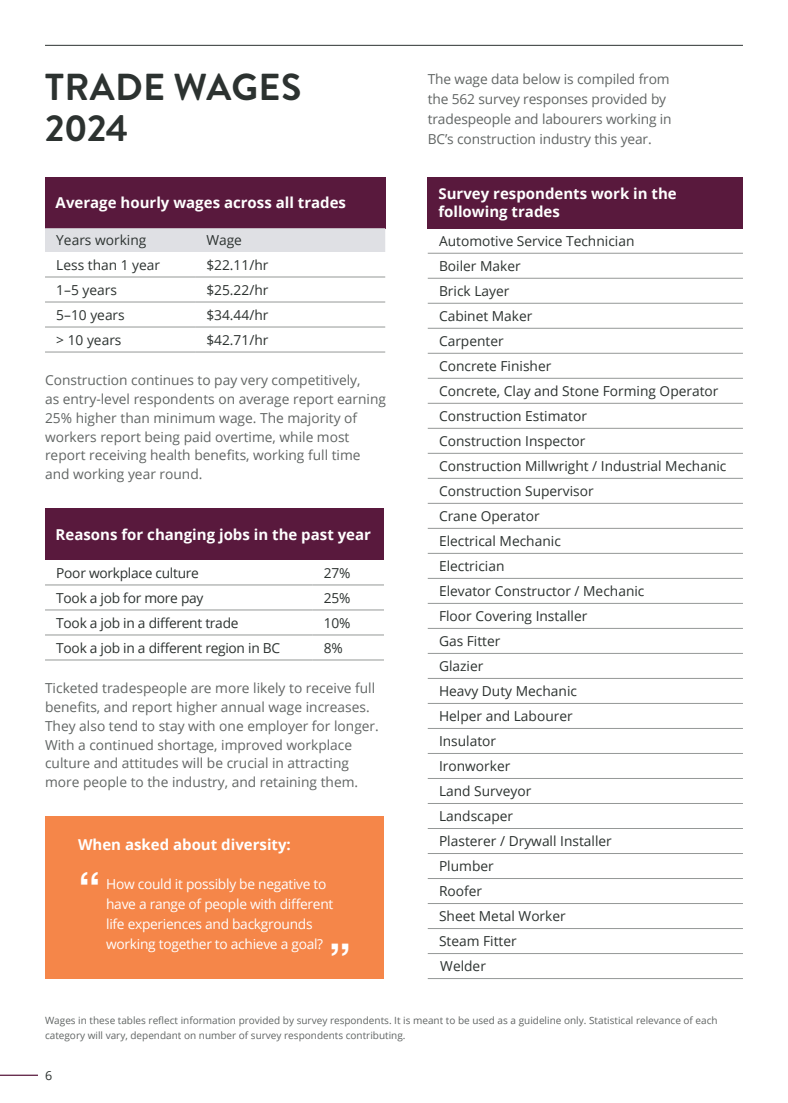
<style>
.page{position:relative;width:788px;height:1103px;background:#fff}
.page>*{position:absolute;margin:0;border:0;box-sizing:border-box;transform-origin:0 0}
.Body_Text{font:700 45px "Helvetica";color:#fff}
.t1{font:700 37.5px/41.2px "Brandon Grotesque";letter-spacing:.01em;color:#2c3230}
.t2{font:700 15px/18px "Open Sans";color:#fff}
.Body_Text-2{font:13.75px/18.8px "Open Sans";color:#616564}
.Body_Text-3{font:13.75px "Open Sans";color:#2c3230}
.Body_Text-4{font:13.75px/20px "Open Sans";letter-spacing:-.02em;color:#fff}
.Body_Text-5{font:13.75px "Open Sans";letter-spacing:-.02em;color:#2c3230}
.t3{font:12.5px "Open Sans";color:#2c3230}
.Body_Text-6{font:10px/15px "Open Sans";color:#616564}
</style>
<div class="page">
<hr style="left:0;top:1074px;width:38px;height:1px;background:#59193d">
<div style="left:45px;top:177px;width:340px;height:51px;background:#59193d"></div>
<div style="left:45px;top:228px;width:340px;height:24px;background:#dfe0e4"></div>
<hr style="left:45px;top:352px;width:150px;height:1px;background:#959897">
<hr style="left:195px;top:352px;width:190px;height:1px;background:#959897">
<hr style="left:45px;top:327px;width:150px;height:1px;background:#959897">
<hr style="left:195px;top:327px;width:190px;height:1px;background:#959897">
<hr style="left:45px;top:302px;width:150px;height:1px;background:#959897">
<hr style="left:195px;top:302px;width:190px;height:1px;background:#959897">
<hr style="left:45px;top:277px;width:150px;height:1px;background:#959897">
<hr style="left:195px;top:277px;width:190px;height:1px;background:#959897">
<div style="left:428px;top:177px;width:314px;height:51px;background:#59193d"></div>
<hr style="left:428px;top:253px;width:314px;height:1px;background:#959897">
<hr style="left:428px;top:278px;width:314px;height:1px;background:#959897">
<hr style="left:428px;top:303px;width:314px;height:1px;background:#959897">
<hr style="left:428px;top:328px;width:314px;height:1px;background:#959897">
<hr style="left:428px;top:353px;width:314px;height:1px;background:#959897">
<hr style="left:428px;top:378px;width:314px;height:1px;background:#959897">
<hr style="left:428px;top:403px;width:314px;height:1px;background:#959897">
<hr style="left:428px;top:428px;width:314px;height:1px;background:#959897">
<hr style="left:428px;top:453px;width:314px;height:1px;background:#959897">
<hr style="left:428px;top:478px;width:314px;height:1px;background:#959897">
<hr style="left:428px;top:503px;width:314px;height:1px;background:#959897">
<hr style="left:428px;top:528px;width:314px;height:1px;background:#959897">
<hr style="left:428px;top:553px;width:314px;height:1px;background:#959897">
<hr style="left:428px;top:578px;width:314px;height:1px;background:#959897">
<hr style="left:428px;top:603px;width:314px;height:1px;background:#959897">
<hr style="left:428px;top:628px;width:314px;height:1px;background:#959897">
<hr style="left:428px;top:653px;width:314px;height:1px;background:#959897">
<hr style="left:428px;top:678px;width:314px;height:1px;background:#959897">
<hr style="left:428px;top:703px;width:314px;height:1px;background:#959897">
<hr style="left:428px;top:728px;width:314px;height:1px;background:#959897">
<hr style="left:428px;top:753px;width:314px;height:1px;background:#959897">
<hr style="left:428px;top:778px;width:314px;height:1px;background:#959897">
<hr style="left:428px;top:803px;width:314px;height:1px;background:#959897">
<hr style="left:428px;top:828px;width:314px;height:1px;background:#959897">
<hr style="left:428px;top:853px;width:314px;height:1px;background:#959897">
<hr style="left:428px;top:878px;width:314px;height:1px;background:#959897">
<hr style="left:428px;top:903px;width:314px;height:1px;background:#959897">
<hr style="left:428px;top:928px;width:314px;height:1px;background:#959897">
<hr style="left:428px;top:953px;width:314px;height:1px;background:#959897">
<hr style="left:428px;top:978px;width:314px;height:1px;background:#959897">
<div style="left:45px;top:816px;width:339px;height:162px;background:#f58649"></div>
<hr style="left:45px;top:45px;width:697px;height:1px;background:#2c3230">
<div style="left:45px;top:508px;width:339px;height:52px;background:#59193d"></div>
<hr style="left:45px;top:584px;width:267px;height:1px;background:#959897">
<hr style="left:312px;top:584px;width:72px;height:1px;background:#959897">
<hr style="left:45px;top:609px;width:267px;height:1px;background:#959897">
<hr style="left:312px;top:609px;width:72px;height:1px;background:#959897">
<hr style="left:45px;top:634px;width:267px;height:1px;background:#959897">
<hr style="left:312px;top:634px;width:72px;height:1px;background:#959897">
<hr style="left:45px;top:659px;width:267px;height:1px;background:#959897">
<hr style="left:312px;top:659px;width:72px;height:1px;background:#959897">
<p class="t1" style="left:45px;top:67px;width:258px">TRADE WAGES<br>2024</p>
<p class="t2" style="left:56px;top:193px;width:292px">Average hourly wages across all trades</p>
<p class="Body_Text-3" style="left:56px;top:231px;width:92px">Years working</p>
<p class="Body_Text-3" style="left:206px;top:231px;width:37px">Wage</p>
<p class="Body_Text-3" style="left:56px;top:255px;width:105px">Less than 1 year</p>
<p class="Body_Text-3" style="left:206px;top:255px;width:64px">$22.11/hr</p>
<p class="Body_Text-3" style="left:56px;top:280px;width:62px">1–5 years</p>
<p class="Body_Text-3" style="left:206px;top:280px;width:64px">$25.22/hr</p>
<p class="Body_Text-3" style="left:56px;top:305px;width:70px">5–10 years</p>
<p class="Body_Text-3" style="left:206px;top:305px;width:64px">$34.44/hr</p>
<p class="Body_Text-3" style="left:56px;top:330px;width:67px">&gt; 10 years</p>
<p class="Body_Text-3" style="left:206px;top:330px;width:64px">$42.71/hr</p>
<p class="Body_Text-2" style="left:45px;top:370px;width:342px">Construction continues to pay very competitively,<br>as entry-level respondents on average report earning 25% higher than minimum wage. The majority of workers report being paid overtime, while most report receiving health benefits, working full time and working year round.</p>
<p class="t2" style="left:56px;top:525px;width:317px">Reasons for changing jobs in the past year</p>
<p class="Body_Text-5" style="left:56px;top:563px;width:144px">Poor workplace culture</p>
<p class="Body_Text-3" style="left:324px;top:563px;width:28px">27%</p>
<p class="Body_Text-5" style="left:56px;top:588px;width:149px">Took a job for more pay</p>
<p class="Body_Text-3" style="left:324px;top:588px;width:28px">25%</p>
<p class="Body_Text-5" style="left:56px;top:613px;width:184px">Took a job in a different trade</p>
<p class="Body_Text-3" style="left:324px;top:613px;width:28px">10%</p>
<p class="Body_Text-5" style="left:56px;top:638px;width:225px">Took a job in a different region in BC</p>
<p class="Body_Text-3" style="left:324px;top:638px;width:20px">8%</p>
<p class="Body_Text-2" style="left:45px;top:678px;width:335px">Ticketed tradespeople are more likely to receive full benefits, and report higher annual wage increases.<br>They also tend to stay with one employer for longer.<br>With a continued shortage, improved workplace culture and attitudes will be crucial in attracting more people to the industry, and retaining them.</p>
<p class="t2" style="left:78px;top:835px;width:214px">When asked about diversity:</p>
<p class="Body_Text" style="left:78px;top:862px;width:24px">“</p>
<p class="Body_Text-4" style="left:106px;top:874px;width:229px">How could it possibly be negative to have a range of people with different life experiences and backgrounds working together to achieve a goal?</p>
<p class="Body_Text" style="left:328px;top:932px;width:24px">”</p>
<p class="Body_Text-2" style="left:428px;top:69px;width:245px;line-height:20px">The wage data below is compiled from the 562 survey responses provided by tradespeople and labourers working in BC’s construction industry this year.</p>
<p class="t2" style="left:438px;top:184px;width:240px">Survey respondents work in the following trades</p>
<p class="Body_Text-3" style="left:439px;top:231px;width:197px">Automotive Service Technician</p>
<p class="Body_Text-3" style="left:439px;top:256px;width:83px">Boiler Maker</p>
<p class="Body_Text-3" style="left:439px;top:281px;width:72px">Brick Layer</p>
<p class="Body_Text-3" style="left:439px;top:306px;width:95px">Cabinet Maker</p>
<p class="Body_Text-3" style="left:439px;top:331px;width:66px">Carpenter</p>
<p class="Body_Text-3" style="left:439px;top:356px;width:114px">Concrete Finisher</p>
<p class="Body_Text-3" style="left:439px;top:381px;width:281px">Concrete, Clay and Stone Forming Operator</p>
<p class="Body_Text-3" style="left:439px;top:406px;width:149px">Construction Estimator</p>
<p class="Body_Text-3" style="left:439px;top:431px;width:148px">Construction Inspector</p>
<p class="Body_Text-3" style="left:439px;top:456px;width:289px">Construction Millwright / Industrial Mechanic</p>
<p class="Body_Text-3" style="left:439px;top:481px;width:156px">Construction Supervisor</p>
<p class="Body_Text-3" style="left:439px;top:506px;width:102px">Crane Operator</p>
<p class="Body_Text-3" style="left:439px;top:531px;width:123px">Electrical Mechanic</p>
<p class="Body_Text-3" style="left:439px;top:556px;width:67px">Electrician</p>
<p class="Body_Text-3" style="left:439px;top:581px;width:207px">Elevator Constructor / Mechanic</p>
<p class="Body_Text-3" style="left:439px;top:606px;width:150px">Floor Covering Installer</p>
<p class="Body_Text-3" style="left:439px;top:631px;width:63px">Gas Fitter</p>
<p class="Body_Text-3" style="left:439px;top:656px;width:46px">Glazier</p>
<p class="Body_Text-3" style="left:439px;top:681px;width:139px">Heavy Duty Mechanic</p>
<p class="Body_Text-3" style="left:439px;top:706px;width:135px">Helper and Labourer</p>
<p class="Body_Text-3" style="left:439px;top:731px;width:59px">Insulator</p>
<p class="Body_Text-3" style="left:439px;top:756px;width:73px">Ironworker</p>
<p class="Body_Text-3" style="left:439px;top:781px;width:94px">Land Surveyor</p>
<p class="Body_Text-3" style="left:439px;top:806px;width:76px">Landscaper</p>
<p class="Body_Text-3" style="left:439px;top:831px;width:174px">Plasterer / Drywall Installer</p>
<p class="Body_Text-3" style="left:439px;top:856px;width:56px">Plumber</p>
<p class="Body_Text-3" style="left:439px;top:881px;width:45px">Roofer</p>
<p class="Body_Text-3" style="left:439px;top:906px;width:128px">Sheet Metal Worker</p>
<p class="Body_Text-3" style="left:439px;top:931px;width:79px">Steam Fitter</p>
<p class="Body_Text-3" style="left:440px;top:956px;width:47px">Welder</p>
<p class="Body_Text-6" style="left:45px;top:1012px;width:674px">Wages in these tables reflect information provided by survey respondents. It is meant to be used as a guideline only. Statistical relevance of each category will vary, dependant on number of survey respondents contributing.</p>
<p class="t3" style="left:45px;top:1066px;width:9px">6</p>
</div>
